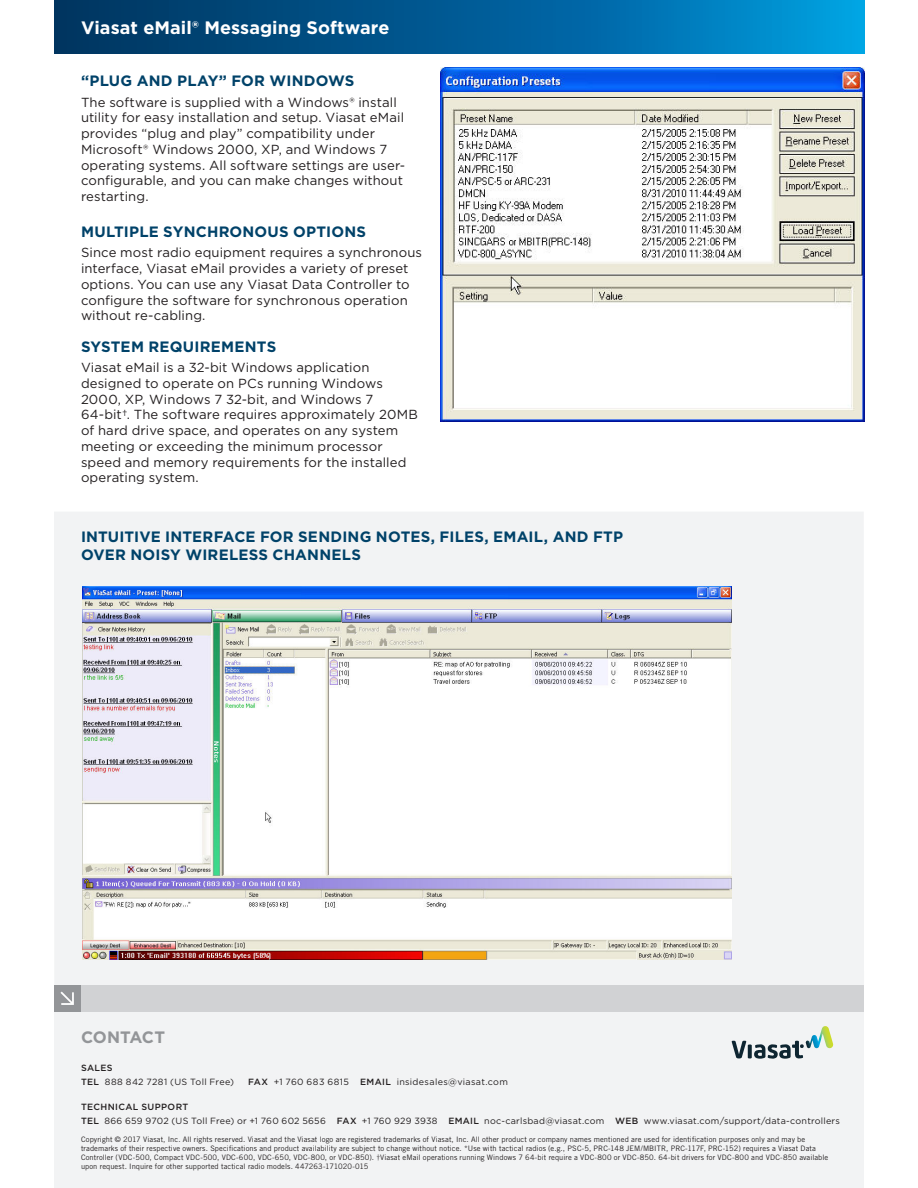
<style>
.page{position:relative;width:918px;height:1188px;background:#fff}
.page>*{position:absolute;margin:0;border:0;box-sizing:border-box;transform-origin:0 0}
.Header_2__Left{font:700 18px "Gotham";letter-spacing:.005em;color:#fff}
.Contact_Header{font:700 16.5px "Gotham";letter-spacing:-.01em;color:#939598}
.Body_Copy_2__Text{font:700 15px/18px "Gotham";letter-spacing:.01em;color:#004269}
.Head{font:700 15px "Gotham";letter-spacing:.015em;color:#004269}
.Body_Copy_2__Text-2{font:13.2px/15.8px "Gotham";letter-spacing:.005em;color:#231f20}
.Body_Copy_2__Text_be{font:13.2px/15.8px "Gotham";letter-spacing:.005em;color:#231f20}
.Phone_Fax_Email_Web{font:9px "Gotham";letter-spacing:.03em;color:#231f20}
.Labels{font:500 9px "Gotham";letter-spacing:.04em;color:#231f20}
.Phone_Fax_Email_Web-2{font:7.5px/9px "Trade Gothic LT Std";letter-spacing:.01em;color:#231f20}
.s1{font-weight:500}
</style>
<div class="page">
<svg style="left:54px;top:0;width:810px;height:54px;background:#006098"></svg>
<div style="left:54px;top:512px;width:810px;height:473px;background:#f2f3f4"></div>
<div style="left:54px;top:985px;width:810px;height:203px;background:#f2f3f4"></div>
<div style="left:54px;top:985px;width:810px;height:27px;background:#d1d2d4"></div>
<div style="left:54px;top:985px;width:27px;height:27px;background:#939598"></div>
<svg style="left:60px;top:992px;width:14px;height:13px"></svg>
<svg style="left:732px;top:1026px;width:102px;height:33px"></svg>
<img style="left:82px;top:587px;width:650px;height:372px">
<img style="left:441px;top:68px;width:423px;height:354px">
<p class="Header_2__Left" style="left:81px;top:16px;width:310px">Viasat eMail® Messaging Software</p>
<p class="Head" style="left:81px;top:71px;width:275px">“PLUG AND PLAY” FOR WINDOWS</p>
<p class="Body_Copy_2__Text-2" style="left:81px;top:94px;width:326px">The software is supplied with a Windows® install utility for easy installation and setup. Viasat eMail provides “plug and play” compatibility under Microsoft® Windows 2000, XP, and Windows 7 operating systems. All software settings are user&shy;configurable, and you can make changes without restarting.</p>
<p class="Head" style="left:81px;top:222px;width:287px">MULTIPLE SYNCHRONOUS OPTIONS</p>
<p class="Body_Copy_2__Text_be" style="left:81px;top:244px;width:343px">Since most radio equipment requires a synchronous interface, Viasat eMail provides a variety of preset options. You can use any Viasat Data Controller to configure the software for synchronous operation without re-cabling.</p>
<p class="Head" style="left:81px;top:337px;width:197px">SYSTEM REQUIREMENTS</p>
<p class="Body_Copy_2__Text-2" style="left:81px;top:359px;width:338px">Viasat eMail is a 32-bit Windows application designed to operate on PCs running Windows 2000, XP, Windows 7 32-bit, and Windows 7<br>64-bit†. The software requires approximately 20MB of hard drive space, and operates on any system meeting or exceeding the minimum processor speed and memory requirements for the installed operating system.</p>
<p class="Body_Copy_2__Text" style="left:81px;top:527px;width:544px">INTUITIVE INTERFACE FOR SENDING NOTES, FILES, EMAIL, AND FTP<br>OVER NOISY WIRELESS CHANNELS</p>
<p class="Contact_Header" style="left:81px;top:1026px;width:86px">CONTACT</p>
<p class="Labels" style="left:81px;top:1062px;width:33px">SALES</p>
<p class="Phone_Fax_Email_Web" style="left:81px;top:1076px;width:155px"><span class="s1">TEL</span> 888 842 7281 (US Toll Free)</p>
<p class="Phone_Fax_Email_Web" style="left:248px;top:1076px;width:261px"><span class="s1">FAX</span> +1 760 683 6815 <span class="s1">EMAIL</span> insidesales@viasat.com</p>
<p class="Labels" style="left:81px;top:1101px;width:109px">TECHNICAL SUPPORT</p>
<p class="Phone_Fax_Email_Web" style="left:81px;top:1115px;width:761px"><span class="s1">TEL</span> 866 659 9702 (US Toll Free) or +1 760 602 5656 <span class="s1">FAX</span> +1 760 929 3938 <span class="s1">EMAIL</span> noc-carlsbad@viasat.com <span class="s1">WEB</span> www.viasat.com/support/data-controllers</p>
<p class="Phone_Fax_Email_Web-2" style="left:81px;top:1135px;width:749px">Copyright © 2017 Viasat, Inc. All rights reserved. Viasat and the Viasat logo are registered trademarks of Viasat, Inc. All other product or company names mentioned are used for identification purposes only and may be trademarks of their respective owners. Specifications and product availability are subject to change without notice. *Use with tactical radios (e.g., PSC-5, PRC-148 JEM/MBITR, PRC-117F, PRC-152) requires a Viasat Data Controller (VDC-500, Compact VDC-500, VDC-600, VDC-650, VDC-800, or VDC-850). †Viasat eMail operations running Windows 7 64-bit require a VDC-800 or VDC-850. 64-bit drivers for VDC-800 and VDC-850 available upon request. Inquire for other supported tactical radio models. 447263-171020-015</p>
</div>
